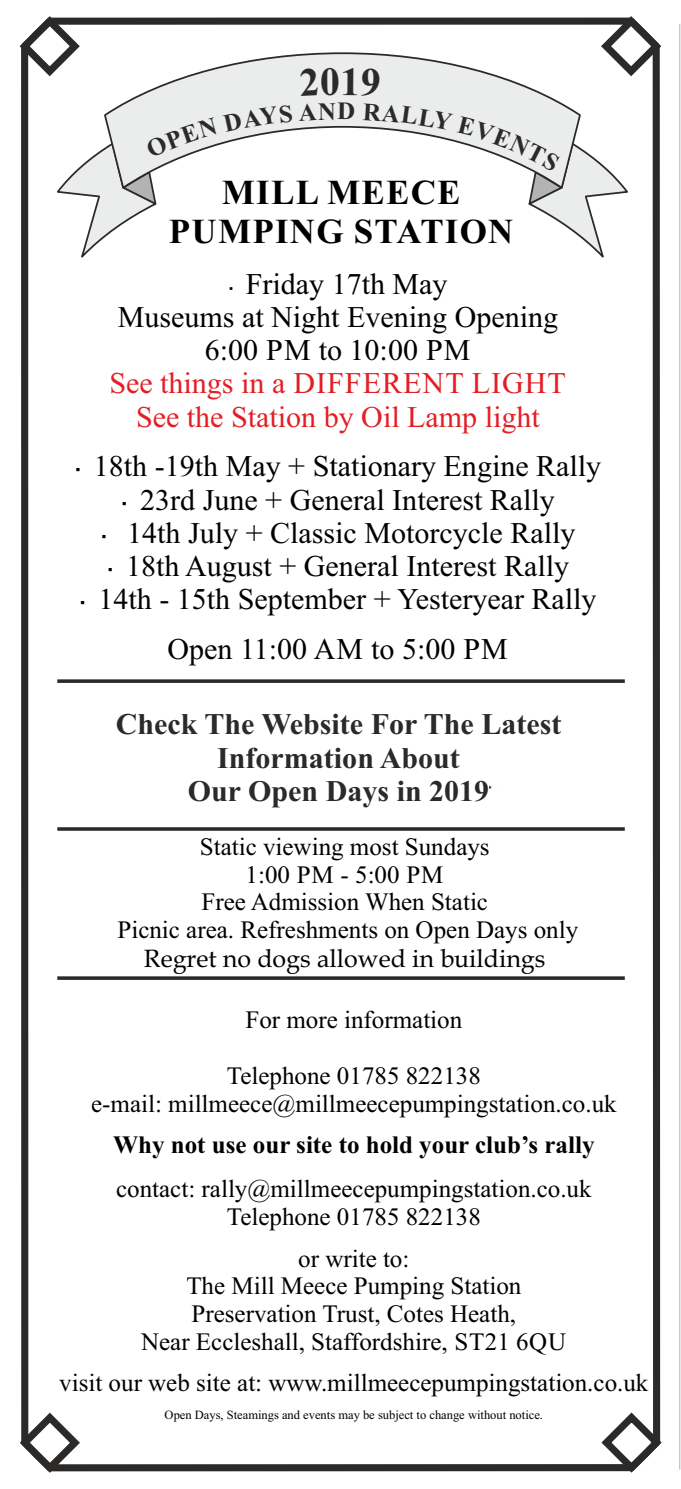
<style>
.page{position:relative;width:681px;height:1489px;background:#fff}
.page>*{position:absolute;margin:0;border:0;box-sizing:border-box;transform-origin:0 0}
.t1{font:700 35px/38.8px "Times New Roman";letter-spacing:.035em;color:#000;text-align:center}
.t2{font:30px/33.2px "Times New Roman";color:#000;text-align:center}
.t3{font:700 30px/33.2px "Times New Roman";color:#2b2a29;text-align:center}
.t4{font:30px/33.2px "Times New Roman";color:#e31e24;text-align:center}
.t5{font:25px/27.8px "Times New Roman";color:#000;text-align:center}
.t6{font:700 25px "Times New Roman";color:#000}
.t7{font:25px "Book Antiqua";color:#000}
.t8{font:12.5px "Times New Roman";color:#000}
</style>
<div class="page">
<hr style="left:57px;top:976px;width:567px;height:3px;background:#2b2a29">
<hr style="left:57px;top:827px;width:567px;height:3px;background:#2b2a29">
<svg style="left:57px;top:679px;width:567px;height:4px;background:#424140"></svg>
<hr style="left:679px;top:24px;width:1px;height:1445px;background:#b2b2b2">
<div style="left:21px;top:18px;width:638px;height:1453px;border:7px solid #2b2a29;border-radius:25px"></div>
<svg style="left:595px;top:16px;width:67px;height:65px"></svg>
<svg style="left:19px;top:16px;width:66px;height:65px"></svg>
<svg style="left:19px;top:1407px;width:66px;height:66px"></svg>
<svg style="left:596px;top:1407px;width:66px;height:66px"></svg>
<img style="left:489px;top:785px;width:10px;height:4px">
<svg style="left:121px;top:52px;width:441px;height:79px;fill:#ebecec"></svg>
<svg style="left:57px;top:104px;width:235px;height:154px"></svg>
<svg style="left:298px;top:102px;width:56px;height:19px"></svg>
<svg style="left:362px;top:103px;width:266px;height:155px"></svg>
<div style="left:299px;top:67px;width:81px;height:29px;background:#ebecec"></div>
<h1 class="t1" style="left:169px;top:177px;width:346px">MILL MEECE<br>PUMPING STATION</h1>
<p class="t2" style="left:118px;top:270px;width:441px">Friday 17th May<br>Museums at Night Evening Opening<br>6:00 PM to 10:00 PM</p>
<p class="t4" style="left:109px;top:369px;width:458px">See things in a DIFFERENT LIGHT<br>See the Station by Oil Lamp light</p>
<p class="t2" style="left:94px;top:452px;width:508px">18th -19th May + Stationary Engine Rally 23rd June + General Interest Rally<br>14th July + Classic Motorcycle Rally 18th August + General Interest Rally<br>14th - 15th September + Yesteryear Rally</p>
<p class="t2" style="left:167px;top:635px;width:342px">Open 11:00 AM to 5:00 PM</p>
<p class="t3" style="left:116px;top:710px;width:447px">Check The Website For The Latest<br>Information About<br>Our Open Days in 2019</p>
<p class="t5" style="left:117px;top:835px;width:462px">Static viewing most Sundays<br>1:00 PM - 5:00 PM<br>Free Admission When Static<br>Picnic area. Refreshments on Open Days only</p>
<p class="t7" style="left:144px;top:949px;width:403px">Regret no dogs allowed in buildings</p>
<p class="t5" style="left:245px;top:1008px;width:218px">For more information</p>
<p class="t5" style="left:91px;top:1063px;width:527px">Telephone 01785 822138<br>e-mail: millmeece@millmeecepumpingstation.co.uk</p>
<p class="t6" style="left:113px;top:1136px;width:482px">Why not use our site to hold your club’s rally</p>
<p class="t5" style="left:116px;top:1177px;width:477px">contact: rally@millmeecepumpingstation.co.uk<br>Telephone 01785 822138</p>
<p class="t5" style="left:141px;top:1246px;width:426px">or write to:<br>The Mill Meece Pumping Station<br>Preservation Trust, Cotes Heath,<br>Near Eccleshall, Staffordshire, ST21 6QU</p>
<p class="t5" style="left:59px;top:1371px;width:590px">visit our web site at: www.millmeecepumpingstation.co.uk</p>
<p class="t8" style="left:164px;top:1410px;width:380px">Open Days, Steamings and events may be subject to change without notice.</p>
</div>
